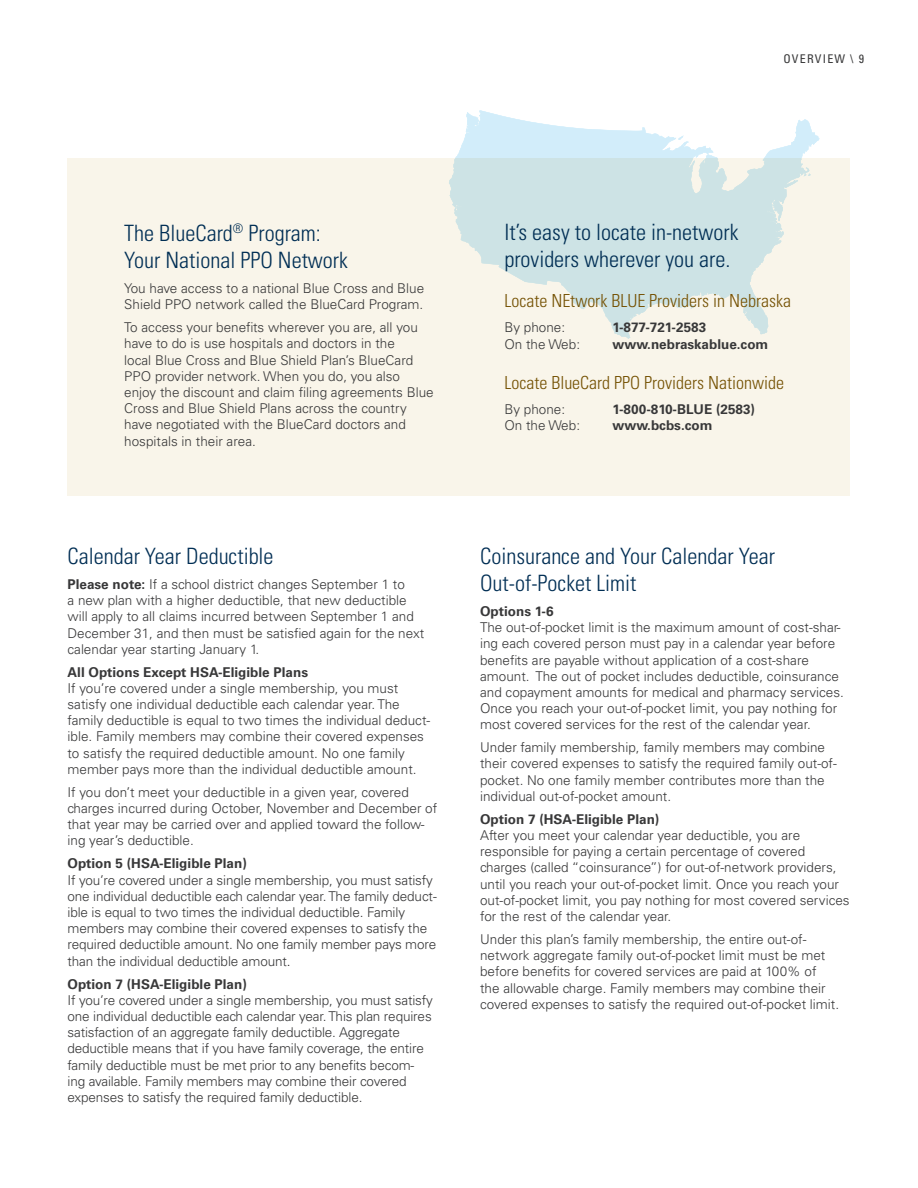
<style>
.page{position:relative;width:918px;height:1188px;background:#fff}
.page>*{position:absolute;margin:0;border:0;box-sizing:border-box;transform-origin:0 0}
.Subheading{font:300 condensed 22.5px/27px "Univers LT Std";color:#002e54}
.Subheading-2{font:300 condensed 18px "Univers LT Std";color:#755204}
.Body{font:300 13.5px/16.2px "Univers LT Std";color:#383839}
.Bold-subhead{font:700 13.5px "Univers LT Std";color:#383839}
.Body-2{font:700 13.5px "Univers LT Std";color:#383839}
.t1{font:condensed 12px "Univers LT Std";letter-spacing:.1em;color:#383839}
.s1{font-weight:700}
.s2{color:#231f20}
</style>
<div class="page">
<div style="left:68px;top:159px;width:782px;height:337px;background:#f9f5ea"></div>
<svg style="left:449px;top:110px;width:370px;height:229px"></svg>
<p class="t1" style="left:783px;top:51px;width:82px">OVERVIEW \ 9</p>
<p class="Subheading" style="left:124px;top:220px;width:225px">The BlueCard<sup>®</sup> Program:<br>Your National PPO Network</p>
<p class="Body" style="left:124px;top:280px;width:301px">You have access to a national Blue Cross and Blue<br>Shield PPO network called the BlueCard Program.</p>
<p class="Body" style="left:124px;top:319px;width:311px">To access your benefits wherever you are, all you have to do is use hospitals and doctors in the<br>local Blue Cross and Blue Shield Plan’s BlueCard PPO provider network. When you do, you also enjoy the discount and claim filing agreements Blue Cross and Blue Shield Plans across the country have negotiated with the BlueCard doctors and hospitals in their area.</p>
<p class="Subheading" style="left:68px;top:542px;width:208px">Calendar Year Deductible</p>
<p class="Body" style="left:68px;top:576px;width:358px"><span class="s1">Please note:</span> If a school district changes September 1 to<br>a new plan with a higher deductible, that new deductible will apply to all claims incurred between September 1 and December 31, and then must be satisfied again for the next calendar year starting January 1.</p>
<p class="Bold-subhead" style="left:68px;top:664px;width:242px">All Options Except HSA-Eligible Plans</p>
<p class="Body" style="left:68px;top:680px;width:364px">If you’re covered under a single membership, you must satisfy one individual deductible each calendar year. The family deductible is equal to two times the individual deduct&shy;ible. Family members may combine their covered expenses to satisfy the required deductible amount. No one family member pays more than the individual deductible amount.</p>
<p class="Body" style="left:68px;top:784px;width:371px">If you don’t meet your deductible in a given year, covered charges incurred during October, November and December of that year may be carried over and applied toward the follow&shy;ing year’s deductible.</p>
<p class="Bold-subhead" style="left:68px;top:856px;width:181px">Option 5 (HSA-Eligible Plan)</p>
<p class="Body" style="left:68px;top:872px;width:371px">If you’re covered under a single membership, you must satisfy one individual deductible each calendar year. The family deduct&shy;ible is equal to two times the individual deductible. Family members may combine their covered expenses to satisfy the required deductible amount. No one family member pays more than the individual deductible amount<span class="s2">.</span></p>
<p class="Bold-subhead" style="left:68px;top:976px;width:181px">Option 7 (HSA-Eligible Plan)</p>
<p class="Body" style="left:68px;top:992px;width:367px">If you’re covered under a single membership, you must satisfy one individual deductible each calendar year. This plan requires satisfaction of an aggregate family deductible. Aggregate deductible means that if you have family coverage, the entire family deductible must be met prior to any benefits becom&shy;ing available. Family members may combine their covered expenses to satisfy the required family deductible.</p>
<p class="Subheading" style="left:504px;top:218px;width:236px">It’s easy to locate in-network providers wherever you are.</p>
<p class="Subheading-2" style="left:504px;top:290px;width:288px">Locate NEtwork BLUE Providers in Nebraska</p>
<p class="Body" style="left:504px;top:320px;width:62px">By phone:</p>
<p class="Body-2" style="left:612px;top:320px;width:95px">1-877-721-2583</p>
<p class="Body" style="left:504px;top:336px;width:77px">On the Web:</p>
<p class="Body-2" style="left:612px;top:336px;width:157px">www.nebraskablue.com</p>
<p class="Subheading-2" style="left:504px;top:372px;width:281px">Locate BlueCard PPO Providers Nationwide</p>
<p class="Body" style="left:504px;top:401px;width:62px">By phone:</p>
<p class="Body-2" style="left:612px;top:402px;width:144px">1-800-810-BLUE (2583)</p>
<p class="Body" style="left:504px;top:418px;width:77px">On the Web:</p>
<p class="Body-2" style="left:612px;top:418px;width:102px">www.bcbs.com</p>
<p class="Subheading" style="left:480px;top:542px;width:296px">Coinsurance and Your Calendar Year<br>Out-of-Pocket Limit</p>
<p class="Bold-subhead" style="left:480px;top:603px;width:75px">Options 1-6</p>
<p class="Body" style="left:480px;top:619px;width:365px">The out-of-pocket limit is the maximum amount of cost-shar&shy;ing each covered person must pay in a calendar year before benefits are payable without application of a cost-share amount. The out of pocket includes deductible, coinsurance and copayment amounts for medical and pharmacy services.<br>Once you reach your out-of-pocket limit, you pay nothing for most covered services for the rest of the calendar year.</p>
<p class="Body" style="left:480px;top:739px;width:358px">Under family membership, family members may combine their covered expenses to satisfy the required family out-of&shy;pocket. No one family member contributes more than the individual out-of-pocket amount.</p>
<p class="Bold-subhead" style="left:480px;top:811px;width:181px">Option 7 (HSA-Eligible Plan)</p>
<p class="Body" style="left:480px;top:827px;width:371px">After you meet your calendar year deductible, you are responsible for paying a certain percentage of covered charges (called “coinsurance”) for out-of-network providers, until you reach your out-of-pocket limit. Once you reach your out-of-pocket limit, you pay nothing for most covered services for the rest of the calendar year.</p>
<p class="Body" style="left:480px;top:931px;width:361px">Under this plan’s family membership, the entire out-of&shy;network aggregate family out-of-pocket limit must be met before benefits for covered services are paid at 100% of the allowable charge. Family members may combine their covered expenses to satisfy the required out-of-pocket limit.</p>
</div>
